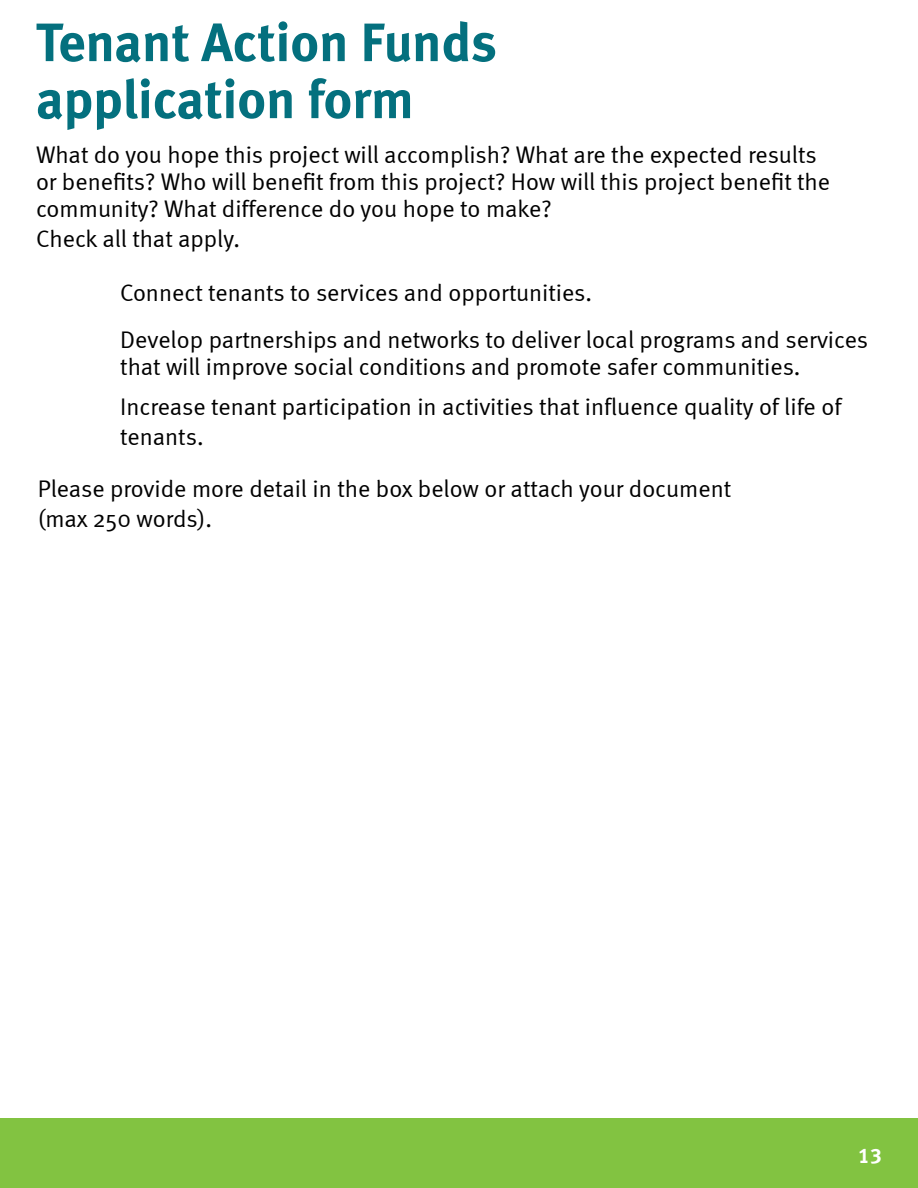
<style>
.page{position:relative;width:918px;height:1188px;background:#fff}
.page>*{position:absolute;margin:0;border:0;box-sizing:border-box;transform-origin:0 0}
.Header_style_1{font:54px/57px "Meta Bold LF";color:#04707e}
.t1{font:24px/27px "Meta Normal";color:#000}
.t2{font:24px/27px "Meta Normal LF";color:#000}
.t3{font:21px "Meta Bold LF";color:#fff}
</style>
<div class="page">
<div style="left:0;top:1119px;width:918px;height:69px;background:#82c341"></div>
<h1 class="Header_style_1" style="left:36px;top:13px;width:462px">Tenant Action Funds application form</h1>
<p class="t1" style="left:36px;top:141px;width:796px">What do you hope this project will accomplish? What are the expected results or benefits? Who will benefit from this project? How will this project benefit the community? What difference do you hope to make?</p>
<p class="t1" style="left:36px;top:225px;width:206px">Check all that apply.</p>
<p class="t2" style="left:120px;top:279px;width:473px">Connect tenants to services and opportunities.</p>
<p class="t2" style="left:120px;top:326px;width:749px">Develop partnerships and networks to deliver local programs and services that will improve social conditions and promote safer communities.</p>
<p class="t2" style="left:120px;top:392px;width:723px;line-height:30px">Increase tenant participation in activities that influence quality of life of tenants.</p>
<p class="t1" style="left:38px;top:474px;width:695px;line-height:30px">Please provide more detail in the box below or attach your document (max 250 words).</p>
<p class="t3" style="left:858px;top:1143px;width:25px">13</p>
</div>
